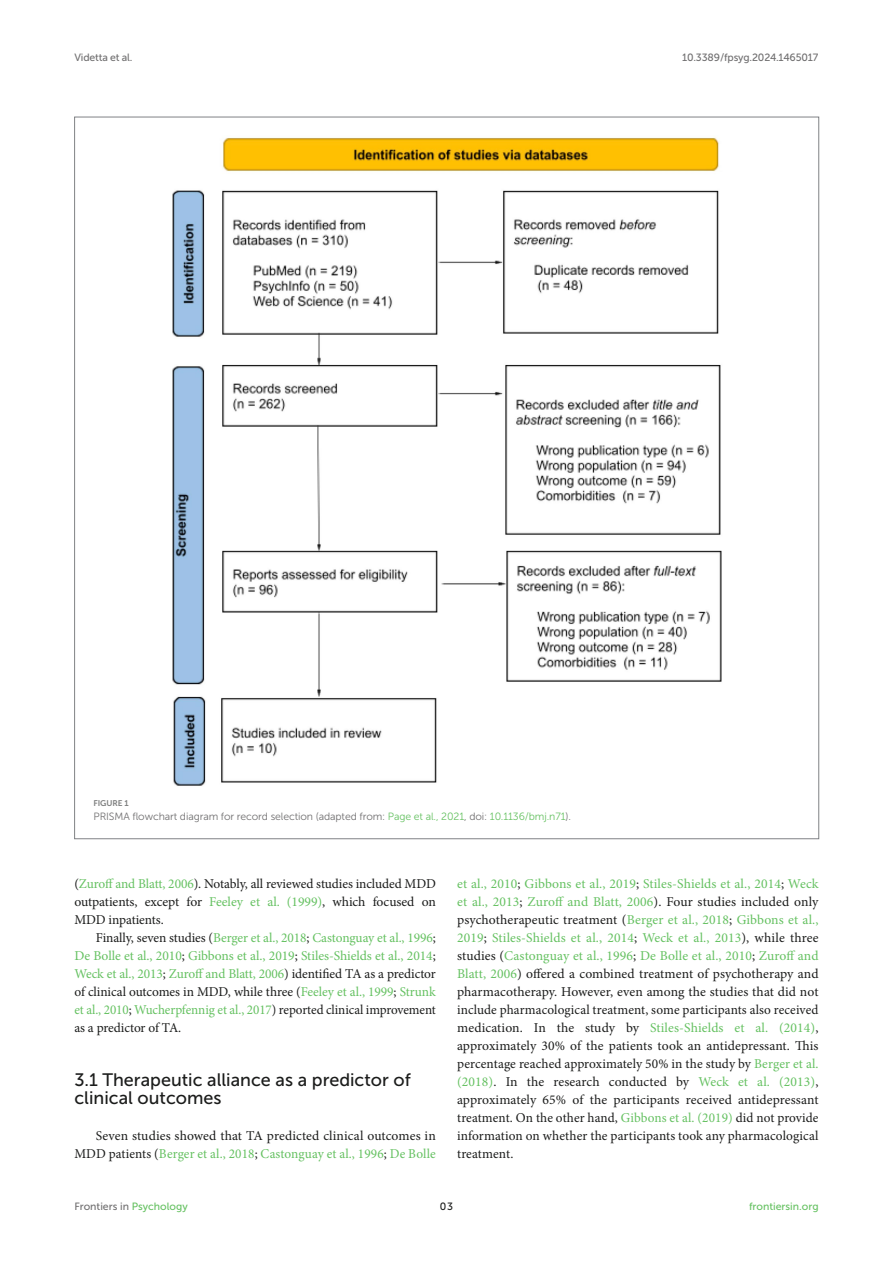
<style>
.page{position:relative;width:893px;height:1263px;background:#fff}
.page>*{position:absolute;margin:0;border:0;box-sizing:border-box;transform-origin:0 0}
.HEAD_2{font:18px/18px "Museo Sans 500";color:#1b1c1b}
.TEXT{font:13.5px/18px "Minion Pro";letter-spacing:.005em;color:#1b1c1b;text-align:justify}
.TEXT-2{font:13.5px/18px "Minion Pro";letter-spacing:-.005em;color:#65c161;text-align:justify}
.FIG_LEG{font:10.5px "Museo Sans 300";letter-spacing:-.01em;color:#706f70}
.t1{font:10.5px "Museo Sans 500";letter-spacing:-.015em;color:#706f70}
.t2{font:10.5px "Museo Sans 500";color:#65c161}
.t3{font:10.5px "Museo Sans 500";color:#1b1c1b}
.FIG_HD{font:8.25px "Museo Sans 700";letter-spacing:-.01em;color:#7e7f7f}
.s1{color:#65c161}
.s2{color:#1b1c1b}
</style>
<div class="page">
<img style="left:172px;top:137px;width:550px;height:649px">
<p class="t1" style="left:74px;top:51px;width:60px">Videtta et al.</p>
<p class="t1" style="left:682px;top:51px;width:138px">10.3389/fpsyg.2024.1465017</p>
<p class="FIG_HD" style="left:94px;top:799px;width:37px">FIGURE 1</p>
<p class="FIG_LEG" style="left:94px;top:810px;width:479px">PRISMA flowchart diagram for record selection (adapted from: <span class="s1">Page et al., 2021</span>, doi: <span class="s1">10.1136/bmj.n71</span>).</p>
<p class="TEXT" style="left:74px;top:875px;width:363px">(<span class="s1">Zuroff and Blatt, 2006</span>). Notably, all reviewed studies included MDD outpatients, except for <span class="s1">Feeley et al. (1999)</span>, which focused on MDD inpatients.</p>
<p class="TEXT-2" style="left:74px;top:929px;width:363px;text-indent:21px"><span class="s2">Finally, seven studies (</span>Berger et al., 2018<span class="s2">;</span> Castonguay et al., 1996<span class="s2">; </span>De Bolle et al., 2010<span class="s2">;</span> Gibbons et al., 2019<span class="s2">;</span> Stiles-Shields et al., 2014<span class="s2">; </span>Weck et al., 2013<span class="s2">;</span> Zuroff and Blatt, 2006<span class="s2">) identified TA as a predictor of clinical outcomes in MDD, while three (</span>Feeley et al., 1999<span class="s2">;</span> Strunk et al., 2010<span class="s2">;</span> Wucherpfennig et al., 2017<span class="s2">) reported clinical improvement as a predictor of TA.</span></p>
<p class="HEAD_2" style="left:74px;top:1071px;width:338px">3.1 Therapeutic alliance as a predictor of clinical outcomes</p>
<p class="TEXT" style="left:74px;top:1127px;width:363px;text-align:right">Seven studies showed that TA predicted clinical outcomes in<br>MDD patients (<span class="s1">Berger et al., 2018</span>; <span class="s1">Castonguay et al., 1996</span>; <span class="s1">De Bolle</span></p>
<p class="TEXT" style="left:457px;top:875px;width:363px"><span class="s1">et al., 2010</span>; <span class="s1">Gibbons et al., 2019</span>; <span class="s1">Stiles-Shields et al., 2014</span>; <span class="s1">Weck et al., 2013</span>; <span class="s1">Zuroff and Blatt, 2006</span>). Four studies included only psychotherapeutic treatment (<span class="s1">Berger et al., 2018</span>; <span class="s1">Gibbons et al., 2019</span>; <span class="s1">Stiles-Shields et al., 2014</span>; <span class="s1">Weck et al., 2013</span>), while three studies (<span class="s1">Castonguay et al., 1996</span>; <span class="s1">De Bolle et al., 2010</span>; <span class="s1">Zuroff and Blatt, 2006</span>) offered a combined treatment of psychotherapy and pharmacotherapy. However, even among the studies that did not include pharmacological treatment, some participants also received medication. In the study by <span class="s1">Stiles-Shields et al. (2014)</span>, approximately 30% of the patients took an antidepressant. This percentage reached approximately 50% in the study by <span class="s1">Berger et al. (2018)</span>. In the research conducted by <span class="s1">Weck et al. (2013)</span>, approximately 65% of the participants received antidepressant treatment. On the other hand, <span class="s1">Gibbons et al. (2019)</span> did not provide information on whether the participants took any pharmacological treatment.</p>
<p class="t1" style="left:74px;top:1200px;width:115px">Frontiers in <span class="s1">Psychology</span></p>
<p class="t3" style="left:440px;top:1200px;width:15px">03</p>
<p class="t2" style="left:749px;top:1200px;width:71px">frontiersin.org</p>
</div>
